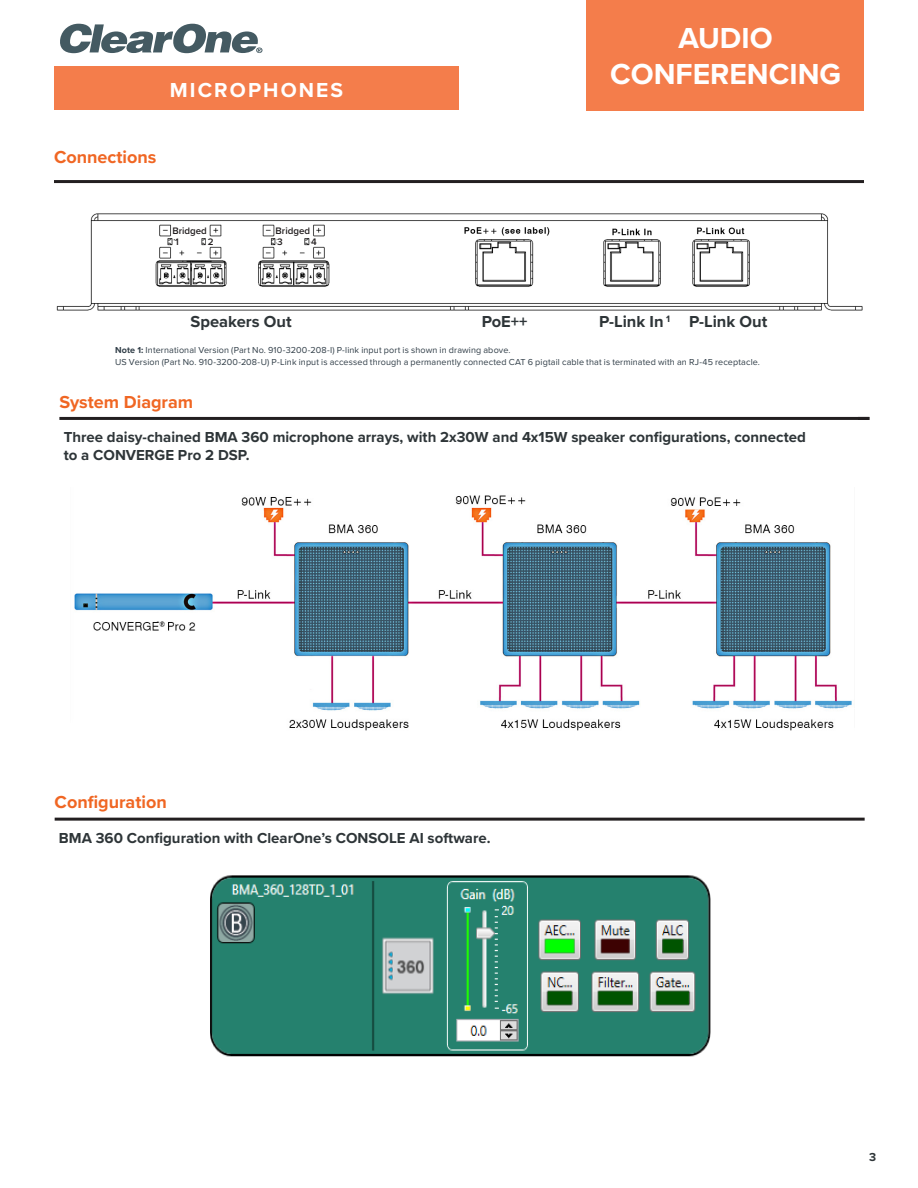
<style>
.page{position:relative;width:918px;height:1188px;background:#fff}
.page>*{position:absolute;margin:0;border:0;box-sizing:border-box;transform-origin:0 0}
.t1{font:700 30px/36px "Proxima Nova";color:#fff;text-align:center}
.t2{font:700 21px "Proxima Nova";letter-spacing:.1em;color:#fff}
.t3{font:700 18px "Proxima Nova";color:#f06623}
.t4{font:700 16.5px "Proxima Nova";color:#2e3538}
.t5{font:700 15px/18px "Proxima Nova";color:#2e3538}
.t6{font:700 12px "Proxima Nova";color:#2e3538}
.t7{font:600 9.75px "Proxima Nova";color:#231f20}
.t8{font:9px "Proxima Nova";letter-spacing:.015em;color:#313e48}
.s1{font-weight:700}
</style>
<div class="page">
<div style="left:587px;top:0;width:277px;height:110px;background:#f47d4b"></div>
<div style="left:54px;top:66px;width:405px;height:44px;background:#f47d4b"></div>
<svg style="left:60px;top:24px;width:203px;height:29px"></svg>
<hr style="left:54px;top:180px;width:810px;height:3px;background:#231f20">
<hr style="left:59px;top:417px;width:810px;height:3px;background:#231f20">
<img style="left:57px;top:213px;width:806px;height:98px">
<div style="left:172px;top:226px;width:36px;height:10px;background:#fff"></div>
<div style="left:276px;top:226px;width:36px;height:11px;background:#fff"></div>
<div style="left:175px;top:238px;width:5px;height:9px;background:#fff"></div>
<div style="left:208px;top:238px;width:6px;height:8px;background:#fff"></div>
<div style="left:277px;top:238px;width:6px;height:8px;background:#fff"></div>
<div style="left:311px;top:238px;width:6px;height:8px;background:#fff"></div>
<img style="left:74px;top:495px;width:778px;height:236px">
<hr style="left:55px;top:818px;width:810px;height:3px;background:#231f20">
<img style="left:210px;top:875px;width:501px;height:182px">
<h2 class="t2" style="left:170px;top:75px;width:175px">MICROPHONES</h2>
<p class="t3" style="left:54px;top:144px;width:104px">Connections</p>
<p class="t7" style="left:172px;top:223px;width:36px">Bridged</p>
<p class="t7" style="left:276px;top:223px;width:36px">Bridged</p>
<p class="t7" style="left:175px;top:235px;width:5px">1</p>
<p class="t7" style="left:208px;top:235px;width:7px">2</p>
<p class="t7" style="left:277px;top:235px;width:7px">3</p>
<p class="t7" style="left:311px;top:235px;width:7px">4</p>
<h1 class="t1" style="left:610px;top:19px;width:232px">AUDIO<br>CONFERENCING</h1>
<p class="t4" style="left:191px;top:309px;width:103px">Speakers Out</p>
<p class="t4" style="left:482px;top:309px;width:47px">PoE++</p>
<p class="t4" style="left:599px;top:309px;width:170px">P-Link In <sup>1</sup> P-Link Out</p>
<p class="t8" style="left:115px;top:343px;width:397px"><span class="s1">Note 1:</span> International Version (Part No. 910-3200-208-I) P-link input port is shown in drawing above.</p>
<p class="t8" style="left:115px;top:355px;width:646px">US Version (Part No. 910-3200-208-U) P-Link input is accessed through a permanently connected CAT 6 pigtail cable that is terminated with an RJ-45 receptacle.</p>
<p class="t3" style="left:59px;top:388px;width:135px">System Diagram</p>
<p class="t5" style="left:64px;top:428px;width:744px">Three daisy-chained BMA 360 microphone arrays, with 2x30W and 4x15W speaker configurations, connected to a CONVERGE Pro 2 DSP.</p>
<p class="t3" style="left:55px;top:789px;width:114px">Configuration</p>
<p class="t5" style="left:59px;top:828px;width:433px">BMA 360 Configuration with ClearOne’s CONSOLE AI software.</p>
<h3 class="t6" style="left:869px;top:1148px;width:9px">3</h3>
</div>
